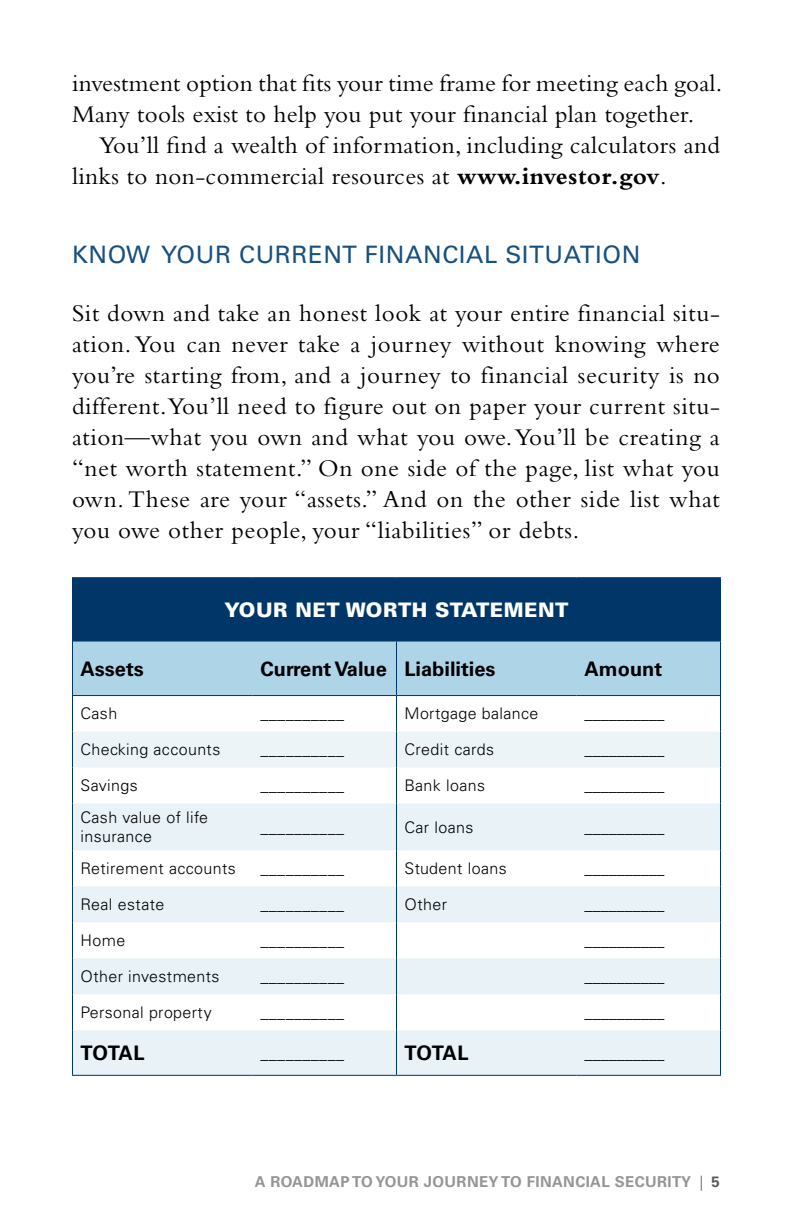
<style>
.page{position:relative;width:792px;height:1224px;background:#fff}
.page>*{position:absolute;margin:0;border:0;box-sizing:border-box;transform-origin:0 0}
.Text{font:25px/31px "Bembo";letter-spacing:.015em;color:#000;text-align:justify}
.t1{font:24px "Univers LT Std";letter-spacing:.025em;color:#18507e}
.t2{font:700 20px "Univers LT Std";color:#000}
.Subhead_b{font:900 20px "Univers LT Std";letter-spacing:.025em;color:#fff}
.t3{font:300 16px/19.2px "Univers LT Std";letter-spacing:.025em;color:#000}
.t4{font:700 15px "Univers LT Std";letter-spacing:.025em;color:#939598}
.s1{font-weight:700}
.s2{font-weight:300;color:#58595b}
.s3{color:#58595b}
</style>
<div class="page">
<div style="left:72px;top:578px;width:648px;height:64px;background:#003768"></div>
<div style="left:73px;top:642px;width:647px;height:53px;background:#aed5e7"></div>
<div style="left:73px;top:732px;width:647px;height:36px;background:#ecf4f8"></div>
<svg style="left:73px;top:804px;width:647px;height:271px;fill:#e8f2f7"></svg>
<hr style="left:72px;top:577px;width:180px;height:1px;background:#003768">
<hr style="left:252px;top:577px;width:144px;height:1px;background:#003768">
<hr style="left:396px;top:577px;width:180px;height:1px;background:#003768">
<hr style="left:576px;top:577px;width:145px;height:1px;background:#003768">
<hr style="left:720px;top:578px;width:1px;height:64px;background:#003768">
<hr style="left:72px;top:642px;width:1px;height:53px;background:#003768">
<hr style="left:720px;top:642px;width:1px;height:53px;background:#003768">
<hr style="left:72px;top:696px;width:1px;height:36px;background:#003768">
<hr style="left:720px;top:696px;width:1px;height:36px;background:#003768">
<hr style="left:72px;top:732px;width:1px;height:36px;background:#003768">
<hr style="left:720px;top:732px;width:1px;height:36px;background:#003768">
<hr style="left:72px;top:768px;width:1px;height:36px;background:#003768">
<hr style="left:720px;top:768px;width:1px;height:36px;background:#003768">
<hr style="left:72px;top:804px;width:1px;height:46px;background:#003768">
<hr style="left:720px;top:804px;width:1px;height:46px;background:#003768">
<hr style="left:72px;top:850px;width:1px;height:36px;background:#003768">
<hr style="left:720px;top:850px;width:1px;height:36px;background:#003768">
<hr style="left:72px;top:886px;width:1px;height:36px;background:#003768">
<hr style="left:720px;top:886px;width:1px;height:36px;background:#003768">
<hr style="left:72px;top:922px;width:1px;height:36px;background:#003768">
<hr style="left:720px;top:922px;width:1px;height:36px;background:#003768">
<hr style="left:72px;top:958px;width:1px;height:36px;background:#003768">
<hr style="left:720px;top:958px;width:1px;height:36px;background:#003768">
<hr style="left:72px;top:994px;width:1px;height:36px;background:#003768">
<hr style="left:720px;top:994px;width:1px;height:36px;background:#003768">
<hr style="left:72px;top:1030px;width:1px;height:45px;background:#003768">
<hr style="left:720px;top:1030px;width:1px;height:45px;background:#003768">
<hr style="left:72px;top:1075px;width:180px;height:1px;background:#003768">
<hr style="left:252px;top:1075px;width:144px;height:1px;background:#003768">
<hr style="left:396px;top:1075px;width:180px;height:1px;background:#003768">
<hr style="left:576px;top:1075px;width:145px;height:1px;background:#003768">
<hr style="left:396px;top:696px;width:1px;height:36px;background:#003768">
<hr style="left:396px;top:732px;width:1px;height:36px;background:#003768">
<hr style="left:396px;top:768px;width:1px;height:36px;background:#003768">
<hr style="left:396px;top:804px;width:1px;height:46px;background:#003768">
<hr style="left:396px;top:850px;width:1px;height:36px;background:#003768">
<hr style="left:396px;top:886px;width:1px;height:36px;background:#003768">
<hr style="left:396px;top:922px;width:1px;height:36px;background:#003768">
<hr style="left:396px;top:958px;width:1px;height:36px;background:#003768">
<hr style="left:396px;top:994px;width:1px;height:36px;background:#003768">
<hr style="left:396px;top:1030px;width:1px;height:45px;background:#003768">
<hr style="left:396px;top:642px;width:1px;height:53px;background:#003768">
<hr style="left:72px;top:695px;width:180px;height:1px;background:#003768">
<hr style="left:252px;top:695px;width:144px;height:1px;background:#003768">
<hr style="left:396px;top:695px;width:180px;height:1px;background:#003768">
<hr style="left:576px;top:695px;width:145px;height:1px;background:#003768">
<p class="Text" style="left:72px;top:67px;width:652px">investment option that fits your time frame for meeting each goal.</p>
<p class="Text" style="left:72px;top:98px;width:624px">Many tools exist to help you put your financial plan together.</p>
<p class="Text" style="left:99px;top:129px;width:623px">You’ll find a wealth of information, including calculators and</p>
<p class="Text" style="left:72px;top:160px;width:596px">links to non-commercial resources at <span class="s1">www.investor.gov</span>.</p>
<h2 class="t1" style="left:72px;top:240px;width:570px">KNOW YOUR CURRENT FINANCIAL SITUATION</h2>
<p class="Text" style="left:72px;top:297px;width:650px">Sit down and take an honest look at your entire financial situ&shy;ation. You can never take a journey without knowing where you’re starting from, and a journey to financial security is no different. You’ll need to figure out on paper your current situ&shy;ation—what you own and what you owe. You’ll be creating a “net worth statement.” On one side of the page, list what you own. These are your “assets.” And on the other side list what you owe other people, your “liabilities” or debts.</p>
<p class="Subhead_b" style="left:224px;top:597px;width:346px">YOUR NET WORTH STATEMENT</p>
<p class="t2" style="left:81px;top:657px;width:65px">Assets</p>
<p class="t2" style="left:261px;top:657px;width:128px">Current Value</p>
<p class="t2" style="left:405px;top:657px;width:93px">Liabilities</p>
<p class="t2" style="left:585px;top:657px;width:79px">Amount</p>
<p class="t3" style="left:80px;top:704px;width:38px">Cash</p>
<p class="t3" style="left:260px;top:704px;width:85px">__________</p>
<p class="t3" style="left:404px;top:704px;width:136px">Mortgage balance</p>
<p class="t3" style="left:584px;top:704px;width:81px">__________</p>
<p class="t3" style="left:80px;top:740px;width:141px">Checking accounts</p>
<p class="t3" style="left:80px;top:776px;width:59px">Savings</p>
<p class="t3" style="left:80px;top:808px;width:129px">Cash value of life insurance</p>
<p class="t3" style="left:80px;top:859px;width:157px">Retirement accounts</p>
<p class="t3" style="left:80px;top:895px;width:86px">Real estate</p>
<p class="t3" style="left:80px;top:931px;width:46px">Home</p>
<p class="t3" style="left:80px;top:967px;width:141px">Other investments</p>
<p class="t3" style="left:80px;top:1003px;width:133px">Personal property</p>
<p class="t2" style="left:80px;top:1041px;width:66px">TOTAL</p>
<p class="t3" style="left:260px;top:740px;width:85px">__________</p>
<p class="t3" style="left:404px;top:740px;width:91px">Credit cards</p>
<p class="t3" style="left:584px;top:740px;width:81px">__________</p>
<p class="t3" style="left:260px;top:776px;width:85px">__________</p>
<p class="t3" style="left:404px;top:776px;width:82px">Bank loans</p>
<p class="t3" style="left:584px;top:776px;width:81px">__________</p>
<p class="t3" style="left:260px;top:817px;width:85px">__________</p>
<p class="t3" style="left:404px;top:817px;width:70px">Car loans</p>
<p class="t3" style="left:584px;top:817px;width:81px">__________</p>
<p class="t3" style="left:260px;top:859px;width:85px">__________</p>
<p class="t3" style="left:404px;top:859px;width:104px">Student loans</p>
<p class="t3" style="left:584px;top:859px;width:81px">__________</p>
<p class="t3" style="left:260px;top:895px;width:85px">__________</p>
<p class="t3" style="left:404px;top:895px;width:44px">Other</p>
<p class="t3" style="left:584px;top:895px;width:81px">__________</p>
<p class="t3" style="left:260px;top:931px;width:85px">__________</p>
<p class="t3" style="left:584px;top:931px;width:81px">__________</p>
<p class="t3" style="left:260px;top:967px;width:85px">__________</p>
<p class="t3" style="left:584px;top:967px;width:81px">__________</p>
<p class="t3" style="left:260px;top:1003px;width:85px">__________</p>
<p class="t3" style="left:584px;top:1003px;width:81px">__________</p>
<p class="t3" style="left:260px;top:1043px;width:85px">__________</p>
<p class="t2" style="left:404px;top:1041px;width:66px">TOTAL</p>
<p class="t3" style="left:584px;top:1043px;width:81px">__________</p>
<p class="t4" style="left:255px;top:1173px;width:467px">A ROADMAP TO YOUR JOURNEY TO FINANCIAL SECURITY <span class="s2">|</span> <span class="s3">5</span></p>
</div>
